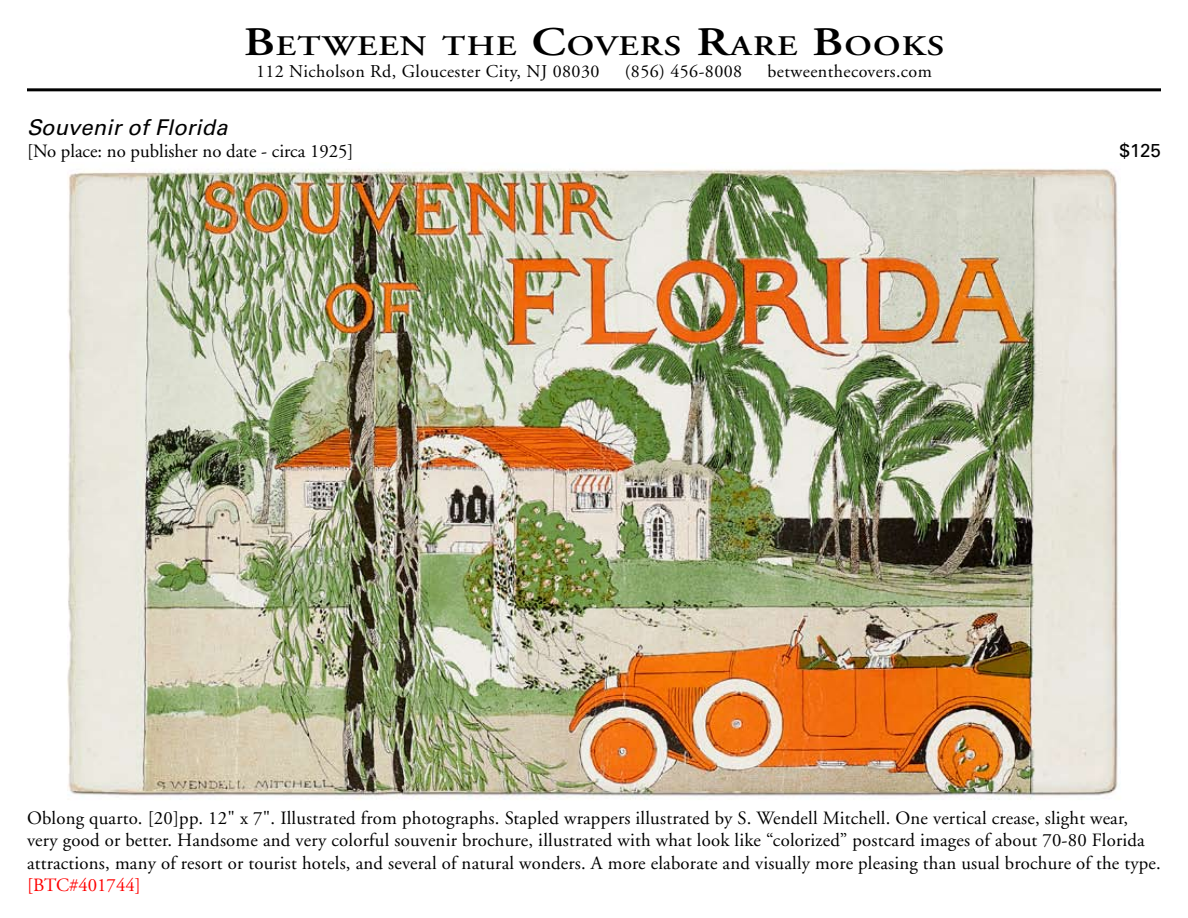
<style>
.page{position:relative;width:1188px;height:918px;background:#fff}
.page>*{position:absolute;margin:0;border:0;box-sizing:border-box;transform-origin:0 0}
.t1{font:600 28.35px "Adobe Garamond";letter-spacing:.035em;color:#000;scale:1.22 1}
.t2{font:italic 21.75px "Univers";letter-spacing:.01em;color:#000}
.t3{font:18.75px/22.5px "Adobe Garamond";letter-spacing:.01em;color:#000}
.t4{font:18.75px "Adobe Garamond";color:#f00}
.t5{font:18.75px "Univers";color:#000}
.t6{font:18px "Adobe Garamond";letter-spacing:.025em;color:#000}
.s1{font-size:40.5px}
</style>
<div class="page">
<hr style="left:27px;top:88px;width:1134px;height:3px;background:#000">
<img style="left:67px;top:168px;width:1051px;height:632px">
<h1 class="t1" style="left:244px;top:30px;width:576px"><span class="s1">B</span>ETWEEN THE <span class="s1">C</span>OVERS <span class="s1">R</span>ARE <span class="s1">B</span>OOKS</h1>
<p class="t6" style="left:256px;top:62px;width:345px">112 Nicholson Rd, Gloucester City, NJ 08030</p>
<p class="t6" style="left:625px;top:62px;width:119px">(856) 456-8008</p>
<p class="t6" style="left:768px;top:62px;width:166px">betweenthecovers.com</p>
<p class="t2" style="left:27px;top:114px;width:202px">Souvenir of Florida</p>
<p class="t3" style="left:27px;top:140px;width:328px">[No place: no publisher no date - circa 1925]</p>
<p class="t5" style="left:1120px;top:139px;width:43px">$125</p>
<p class="t3" style="left:27px;top:807px;width:1135px">Oblong quarto. [20]pp. 12" x 7". Illustrated from photographs. Stapled wrappers illustrated by S. Wendell Mitchell. One vertical crease, slight wear, very good or better. Handsome and very colorful souvenir brochure, illustrated with what look like “colorized” postcard images of about 70-80 Florida attractions, many of resort or tourist hotels, and several of natural wonders. A more elaborate and visually more pleasing than usual brochure of the type.</p>
<p class="t4" style="left:27px;top:875px;width:115px">[BTC#401744]</p>
</div>
